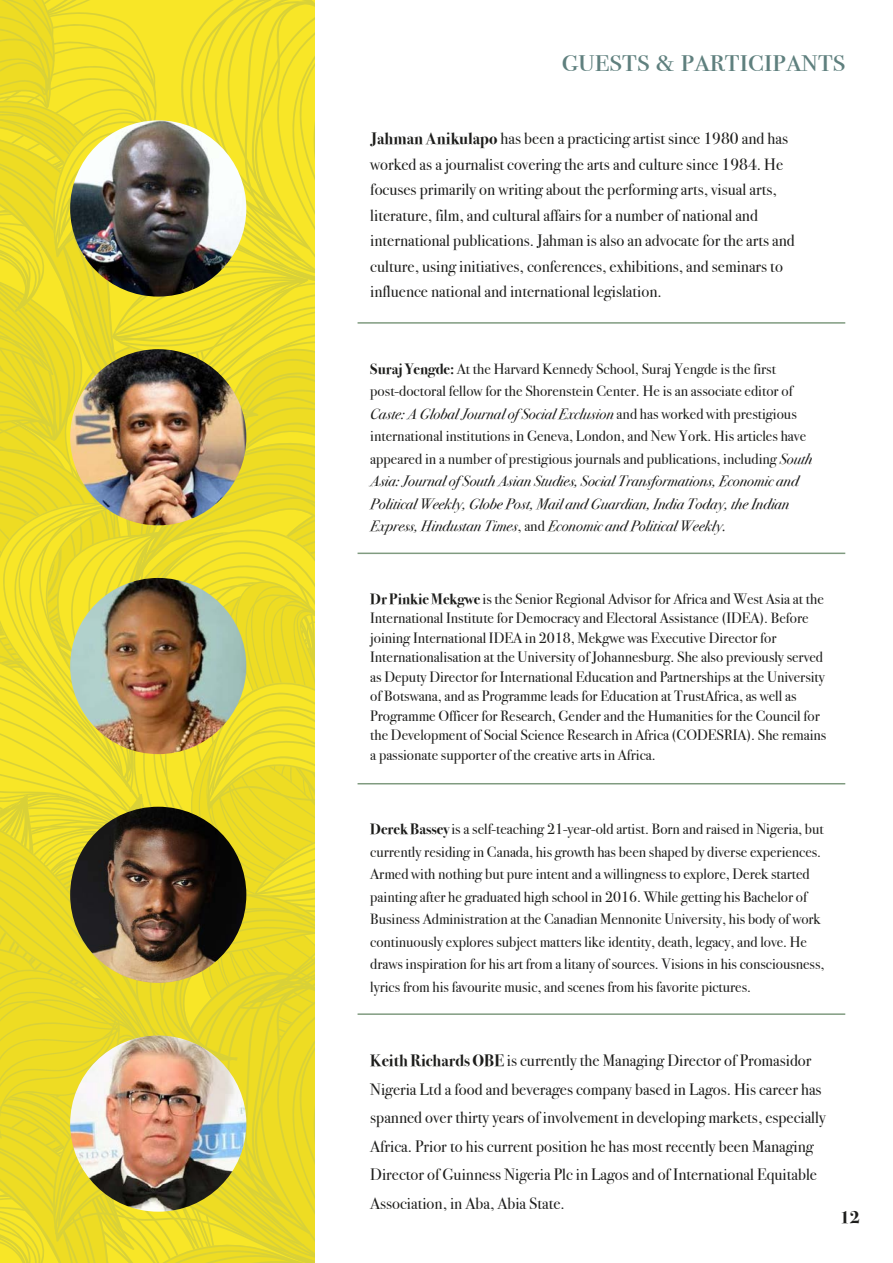
<style>
.page{position:relative;width:893px;height:1263px;background:#fff}
.page>*{position:absolute;margin:0;border:0;box-sizing:border-box;transform-origin:0 0}
.t1{font:34.8px "Bodoni Svty Two SCITCTT";color:#5f807e}
.t2{font:700 18px "Bodoni Svty Two ITCTT";color:#1d1d1b}
.t3{font:16.5px/25.5px "Bodoni Svty Two ITCTT";color:#1d1d1b}
.t4{font:15px/22.5px "Bodoni Svty Two ITCTT";color:#1d1d1b}
.s1{font-weight:700}
.s2{font-style:italic}
</style>
<div class="page">
<svg style="left:0;top:0;width:315px;height:1263px;background:#ecdd29"></svg>
<img style="left:70px;top:1035px;width:176px;height:177px;border-radius:88px">
<img style="left:70px;top:807px;width:176px;height:176px;border-radius:88px">
<img style="left:70px;top:578px;width:176px;height:176px;border-radius:88px">
<img style="left:70px;top:349px;width:176px;height:176px;border-radius:88px">
<img style="left:70px;top:120px;width:176px;height:177px;border-radius:88px">
<hr style="left:358px;top:322px;width:487px;height:2px;background:#809b80">
<hr style="left:358px;top:553px;width:487px;height:1px;background:#809b80">
<hr style="left:358px;top:783px;width:487px;height:1px;background:#809b80">
<hr style="left:358px;top:1013px;width:487px;height:2px;background:#809b80">
<h1 class="t1" style="left:562px;top:38px;width:285px">guests &amp; participants</h1>
<p class="t3" style="left:370px;top:126px;width:426px"><span class="s1">Jahman Anikulapo</span> has been a practicing artist since 1980 and has worked as a journalist covering the arts and culture since 1984. He focuses primarily on writing about the performing arts, visual arts, literature, film, and cultural affairs for a number of national and international publications. Jahman is also an advocate for the arts and culture, using initiatives, conferences, exhibitions, and seminars to influence national and international legislation.</p>
<p class="t4" style="left:370px;top:357px;width:444px"><span class="s1">Suraj Yengde:</span> At the Harvard Kennedy School, Suraj Yengde is the first post-doctoral fellow for the Shorenstein Center. He is an associate editor of <span class="s2">Caste: A Global Journal of Social Exclusion</span> and has worked with prestigious international institutions in Geneva, London, and New York. His articles have appeared in a number of prestigious journals and publications, including <span class="s2">South Asia: Journal of South Asian Studies, Social Transformations, Economic and Political Weekly, Globe Post, Mail and Guardian, India Today, the Indian Express, Hindustan Times</span>, and <span class="s2">Economic and Political Weekly.</span></p>
<p class="t4" style="left:370px;top:589px;width:457px;line-height:19.5px"><span class="s1">Dr Pinkie Mekgwe</span> is the Senior Regional Advisor for Africa and West Asia at the International Institute for Democracy and Electoral Assistance (IDEA). Before joining International IDEA in 2018, Mekgwe was Executive Director for Internationalisation at the University of Johannesburg. She also previously served as Deputy Director for International Education and Partnerships at the University of Botswana, and as Programme leads for Education at TrustAfrica, as well as Programme Officer for Research, Gender and the Humanities for the Council for the Development of Social Science Research in Africa (CODESRIA). She remains a passionate supporter of the creative arts in Africa.</p>
<p class="t4" style="left:370px;top:818px;width:456px"><span class="s1">Derek Bassey</span> is a self-teaching 21-year-old artist. Born and raised in Nigeria, but currently residing in Canada, his growth has been shaped by diverse experiences.<br>Armed with nothing but pure intent and a willingness to explore, Derek started painting after he graduated high school in 2016. While getting his Bachelor of Business Administration at the Canadian Mennonite University, his body of work continuously explores subject matters like identity, death, legacy, and love. He draws inspiration for his art from a litany of sources. Visions in his consciousness, lyrics from his favourite music, and scenes from his favorite pictures.</p>
<p class="t3" style="left:370px;top:1046px;width:457px;line-height:28.5px"><span class="s1">Keith Richards OBE</span> is currently the Managing Director of Promasidor Nigeria Ltd a food and beverages company based in Lagos. His career has spanned over thirty years of involvement in developing markets, especially Africa. Prior to his current position he has most recently been Managing Director of Guinness Nigeria Plc in Lagos and of International Equitable Association, in Aba, Abia State.</p>
<p class="t2" style="left:840px;top:1206px;width:22px">12</p>
</div>
